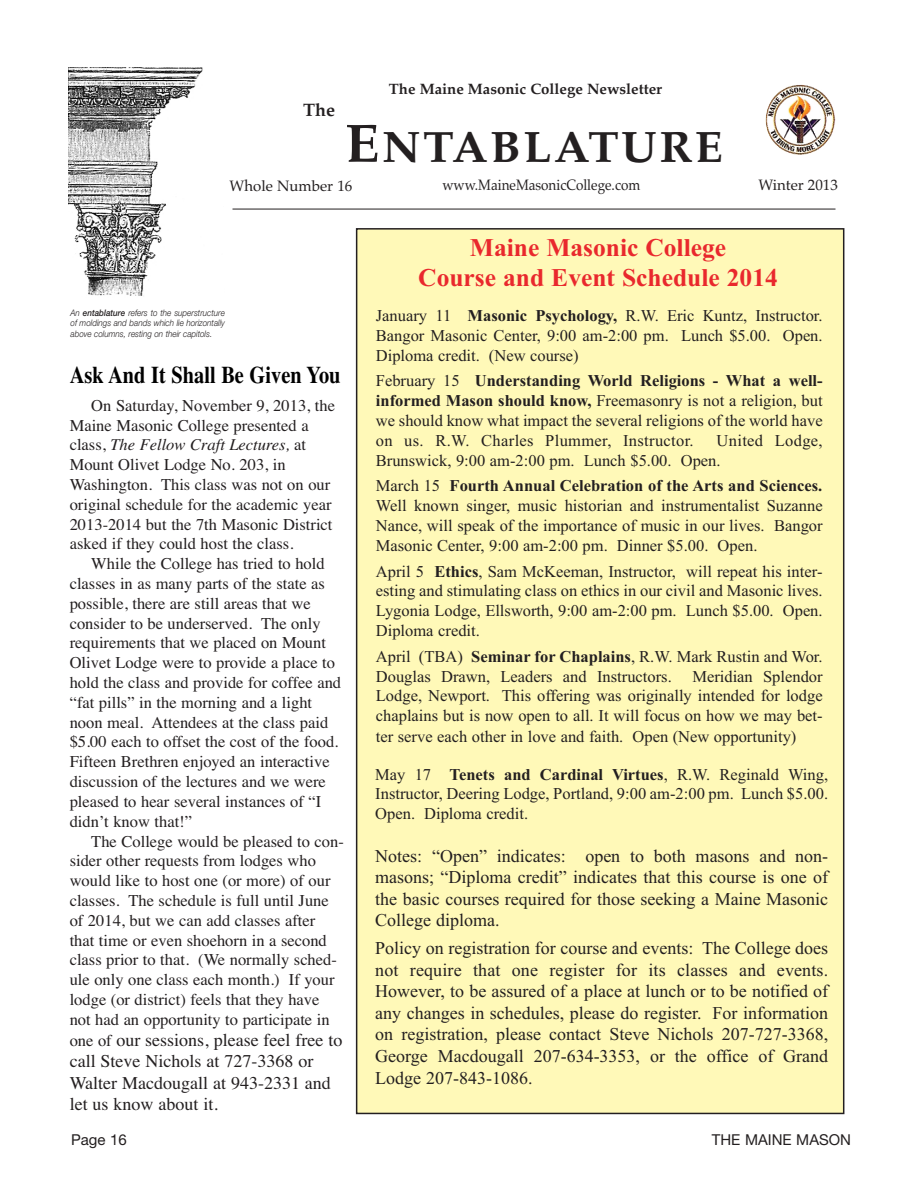
<style>
.page{position:relative;width:918px;height:1202px;background:#fff}
.page>*{position:absolute;margin:0;border:0;box-sizing:border-box;transform-origin:0 0}
.t1{font:700 43.8px "Palatino";letter-spacing:.055em;color:#231f20;scale:1.05 1}
.t2{font:700 25.5px/30.6px "Times New Roman";color:#e9282d;text-align:center}
.t3{font:700 24px "Times";color:#000;scale:.85 1}
.t4{font:18px/21.6px "Times New Roman";color:#231f20;text-align:justify}
.t5{font:18px/21.6px "Times";color:#231f20}
.t6{font:700 18px "Palatino";color:#231f20}
.t7{font:16.5px/19.8px "Times New Roman";color:#231f20;text-align:justify}
.t8{font:16.5px "Times";color:#231f20}
.t9{font:italic 16.5px "Times";color:#231f20}
.t10{font:700 15px "Palatino";color:#231f20}
.t11{font:15px "Palatino";color:#231f20;scale:.9 1}
.t12{font:15px "Palatino";color:#231f20}
.t13{font:15px "Helvetica Neue";color:#231f20}
.t14{font:italic 300 9px/10.8px "Helvetica Neue";color:#231f20;text-align:justify;scale:.9 1}
.s1{font-size:54px}
.s2{font-weight:500}
.s3{font-weight:700}
.s4{font-style:normal}
.s5{font-size:16.5px}
</style>
<div class="page">
<img style="left:68px;top:68px;width:135px;height:228px">
<img style="left:766px;top:84px;width:72px;height:74px;border-radius:50%">
<hr style="left:233px;top:209px;width:603px;height:1px;background:#231f20">
<div style="left:357px;top:229px;width:487px;height:884px;background:#fff9b8"></div>
<p class="t6" style="left:303px;top:99px;width:34px">The</p>
<p class="t10" style="left:389px;top:80px;width:275px">The Maine Masonic College Newsletter</p>
<p class="t1" style="left:345px;top:121px;width:362px"><span class="s1">E</span>NTABLATURE</p>
<p class="t12" style="left:230px;top:177px;width:124px">Whole Number 16</p>
<p class="t11" style="left:442px;top:176px;width:221px">www.MaineMasonicCollege.com</p>
<p class="t12" style="left:759px;top:176px;width:81px">Winter 2013</p>
<p class="t2" style="left:418px;top:231px;width:361px">Maine Masonic College<br>Course and Event Schedule 2014</p>
<p class="t14" style="left:70px;top:308px;width:173px">An <span class="s2">entablature</span> refers to the superstructure of moldings and bands which lie horizontally above columns, resting on their capitols.</p>
<p class="t7" style="left:376px;top:305px;width:448px">January 11 <span class="s3">Masonic Psychology,</span> R.W. Eric Kuntz, Instructor.<br>Bangor Masonic Center, 9:00 am-2:00 pm. Lunch $5.00. Open.<br>Diploma credit. (New course)</p>
<p class="t7" style="left:376px;top:371px;width:448px">February 15 <span class="s3">Understanding World Religions - What a well&shy;informed Mason should know,</span> Freemasonry is not a religion, but we should know what impact the several religions of the world have on us. R.W. Charles Plummer, Instructor.</p>
<p class="t3" style="left:70px;top:360px;width:320px">Ask And It Shall Be Given You</p>
<p class="t8" style="left:91px;top:395px;width:245px">On Saturday, November 9, 2013, the</p>
<p class="t8" style="left:70px;top:415px;width:240px">Maine Masonic College presented a</p>
<p class="t9" style="left:70px;top:435px;width:238px"><span class="s4">class,</span> The Fellow Craft Lectures, <span class="s4">at</span></p>
<p class="t8" style="left:70px;top:455px;width:218px">Mount Olivet Lodge No. 203, in</p>
<p class="t8" style="left:70px;top:474px;width:262px">Washington. This class was not on our</p>
<p class="t8" style="left:70px;top:494px;width:263px">original schedule for the academic year</p>
<p class="t8" style="left:70px;top:514px;width:264px">2013-2014 but the 7th Masonic District</p>
<p class="t8" style="left:70px;top:534px;width:225px">asked if they could host the class.</p>
<p class="t8" style="left:91px;top:554px;width:235px">While the College has tried to hold</p>
<p class="t8" style="left:70px;top:573px;width:257px">classes in as many parts of the state as</p>
<p class="t8" style="left:70px;top:593px;width:243px">possible, there are still areas that we</p>
<p class="t8" style="left:70px;top:613px;width:252px">consider to be underserved. The only</p>
<p class="t8" style="left:70px;top:633px;width:258px">requirements that we placed on Mount</p>
<p class="t8" style="left:70px;top:653px;width:267px">Olivet Lodge were to provide a place to</p>
<p class="t8" style="left:70px;top:672px;width:273px">hold the class and provide for coffee and</p>
<p class="t8" style="left:70px;top:692px;width:244px">“fat pills” in the morning and a light</p>
<p class="t8" style="left:70px;top:712px;width:260px">noon meal. Attendees at the class paid</p>
<p class="t8" style="left:70px;top:732px;width:270px">$5.00 each to offset the cost of the food.</p>
<p class="t8" style="left:70px;top:752px;width:262px">Fifteen Brethren enjoyed an interactive</p>
<p class="t8" style="left:70px;top:771px;width:258px">discussion of the lectures and we were</p>
<p class="t8" style="left:70px;top:791px;width:253px">pleased to hear several instances of “I</p>
<p class="t8" style="left:70px;top:811px;width:124px">didn’t know that!”</p>
<p class="t8" style="left:91px;top:831px;width:254px">The College would be pleased to con-</p>
<p class="t8" style="left:70px;top:851px;width:248px">sider other requests from lodges who</p>
<p class="t8" style="left:70px;top:870px;width:262px">would like to host one (or more) of our</p>
<p class="t8" style="left:70px;top:890px;width:261px">classes. The schedule is full until June</p>
<p class="t8" style="left:70px;top:910px;width:247px">of 2014, but we can add classes after</p>
<p class="t8" style="left:70px;top:930px;width:259px">that time or even shoehorn in a second</p>
<p class="t8" style="left:70px;top:950px;width:269px">class prior to that. (We normally sched-</p>
<p class="t8" style="left:70px;top:969px;width:266px">ule only one class each month.) If your</p>
<p class="t8" style="left:70px;top:989px;width:251px">lodge (or district) feels that they have</p>
<p class="t8" style="left:70px;top:1009px;width:261px">not had an opportunity to participate in</p>
<p class="t5" style="left:70px;top:1028px;width:274px"><span class="s5">one of</span> our sessions, please feel free to call Steve Nichols at 727-3368 or<br>Walter Macdougall at 943-2331 and let us know about it.</p>
<p class="t7" style="left:376px;top:430px;width:448px;text-indent:341px">United Lodge,<br>Brunswick, 9:00 am-2:00 pm. Lunch $5.00. Open.</p>
<p class="t7" style="left:376px;top:476px;width:448px">March 15 <span class="s3">Fourth Annual Celebration of the Arts and Sciences.<br></span>Well known singer, music historian and instrumentalist Suzanne Nance, will speak of the importance of music in our lives. Bangor Masonic Center, 9:00 am-2:00 pm. Dinner $5.00. Open.</p>
<p class="t7" style="left:376px;top:561px;width:448px">April 5 <span class="s3">Ethics</span>, Sam McKeeman, Instructor, will repeat his inter&shy;esting and stimulating class on ethics in our civil and Masonic lives.<br>Lygonia Lodge, Ellsworth, 9:00 am-2:00 pm. Lunch $5.00. Open.<br>Diploma credit.</p>
<p class="t7" style="left:376px;top:646px;width:448px">April (TBA) <span class="s3">Seminar for Chaplains</span>, R.W. Mark Rustin and Wor.<br>Douglas Drawn, Leaders and Instructors. Meridian Splendor Lodge, Newport. This offering was originally intended for lodge chaplains but is now open to all. It will focus on how we may bet&shy;ter serve each other in love and faith. Open (New opportunity)</p>
<p class="t7" style="left:375px;top:764px;width:454px">May 17 <span class="s3">Tenets and Cardinal Virtues</span>, R.W. Reginald Wing, Instructor, Deering Lodge, Portland, 9:00 am-2:00 pm. Lunch $5.00.<br>Open. Diploma credit.</p>
<p class="t4" style="left:375px;top:844px;width:454px">Notes: “Open” indicates: open to both masons and non&shy;masons; “Diploma credit” indicates that this course is one of the basic courses required for those seeking a Maine Masonic College diploma.</p>
<p class="t4" style="left:375px;top:937px;width:454px">Policy on registration for course and events: The College does not require that one register for its classes and events.<br>However, to be assured of a place at lunch or to be notified of any changes in schedules, please do register. For information on registration, please contact Steve Nichols 207-727-3368, George Macdougall 207-634-3353, or the office of Grand Lodge 207-843-1086.</p>
<p class="t13" style="left:71px;top:1134px;width:57px">Page 16</p>
<p class="t13" style="left:712px;top:1134px;width:141px">THE MAINE MASON</p>
</div>
